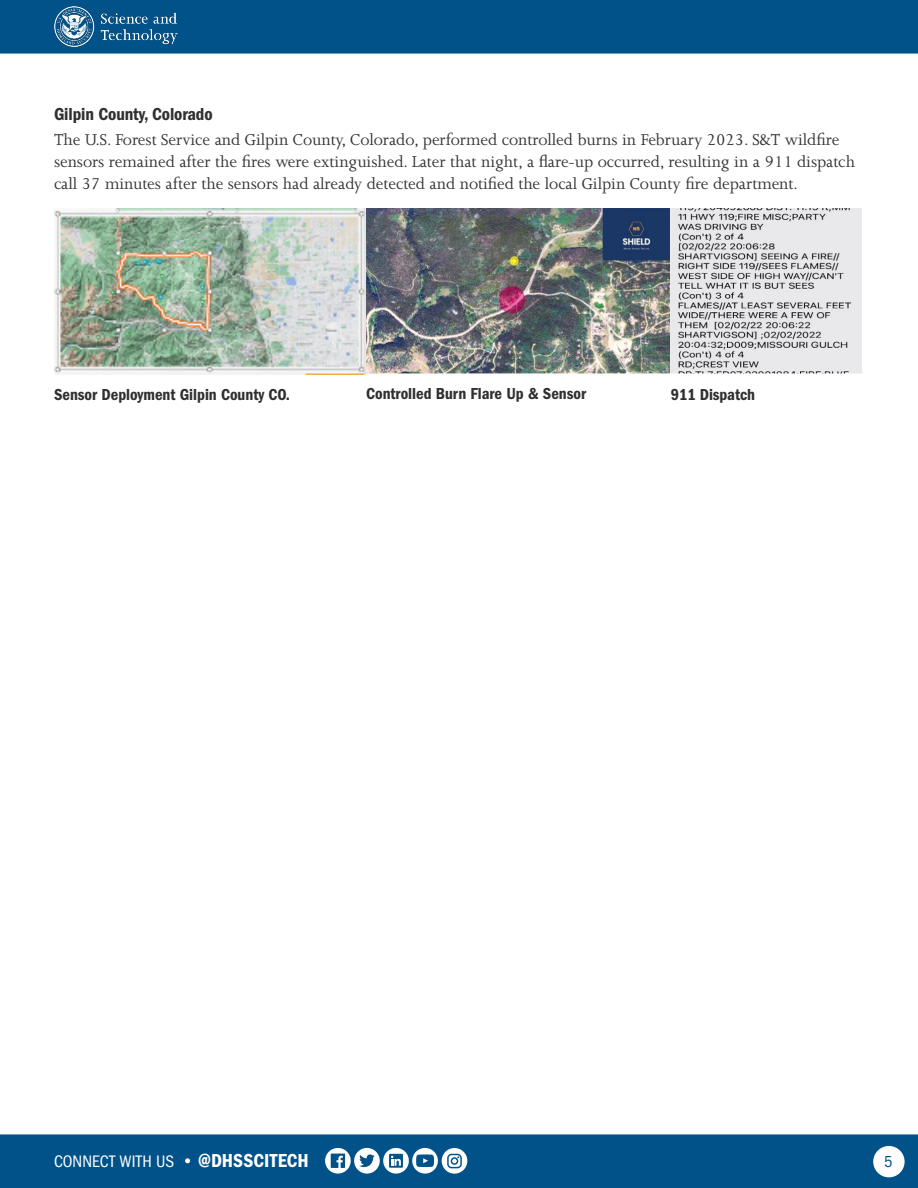
<style>
.page{position:relative;width:918px;height:1188px;background:#fff}
.page>*{position:absolute;margin:0;border:0;box-sizing:border-box;transform-origin:0 0}
.t1{font:18px/21.6px "Joanna MT Std";letter-spacing:-.005em;color:#312f30}
.t2{font:18px "ITC Franklin Gothic Std Dm Cd";letter-spacing:-.005em;color:#312f30}
.t3{font:condensed 17.25px "ITC Franklin Gothic Std";letter-spacing:.005em;color:#fff}
.t4{font:16.5px "ITC Franklin Gothic Std Dm Cd";color:#312f30}
.t5{font:condensed 16.5px "ITC Franklin Gothic Std";color:#005187}
.s1{font-family:"ITC Franklin Gothic Std Dm Cd";font-stretch:normal;font-size:19.5px}
</style>
<div class="page">
<img style="left:0;top:0;width:918px;height:1188px">
<div style="left:873px;top:1146px;width:32px;height:31px;background:#fff;border-radius:50%"></div>
<img style="left:54px;top:208px;width:810px;height:166px">
<svg style="left:325px;top:1148px;width:142px;height:26px"></svg>
<svg style="left:185px;top:1158px;width:5px;height:5px"></svg>
<img style="left:54px;top:7px;width:123px;height:40px">
<h3 class="t2" style="left:54px;top:104px;width:160px">Gilpin County, Colorado</h3>
<p class="t1" style="left:54px;top:129px;width:803px">The U.S. Forest Service and Gilpin County, Colorado, performed controlled burns in February 2023. S&amp;T wildfire sensors remained after the fires were extinguished. Later that night, a flare-up occurred, resulting in a 911 dispatch call 37 minutes after the sensors had already detected and notified the local Gilpin County fire department.</p>
<p class="t4" style="left:54px;top:385px;width:238px">Sensor Deployment Gilpin County CO.</p>
<p class="t4" style="left:366px;top:384px;width:222px">Controlled Burn Flare Up &amp; Sensor</p>
<p class="t4" style="left:671px;top:385px;width:86px">911 Dispatch</p>
<p class="t3" style="left:54px;top:1151px;width:256px">CONNECT WITH US <span class="s1">@DHSSCITECH</span></p>
<p class="t5" style="left:884px;top:1153px;width:10px">5</p>
</div>
